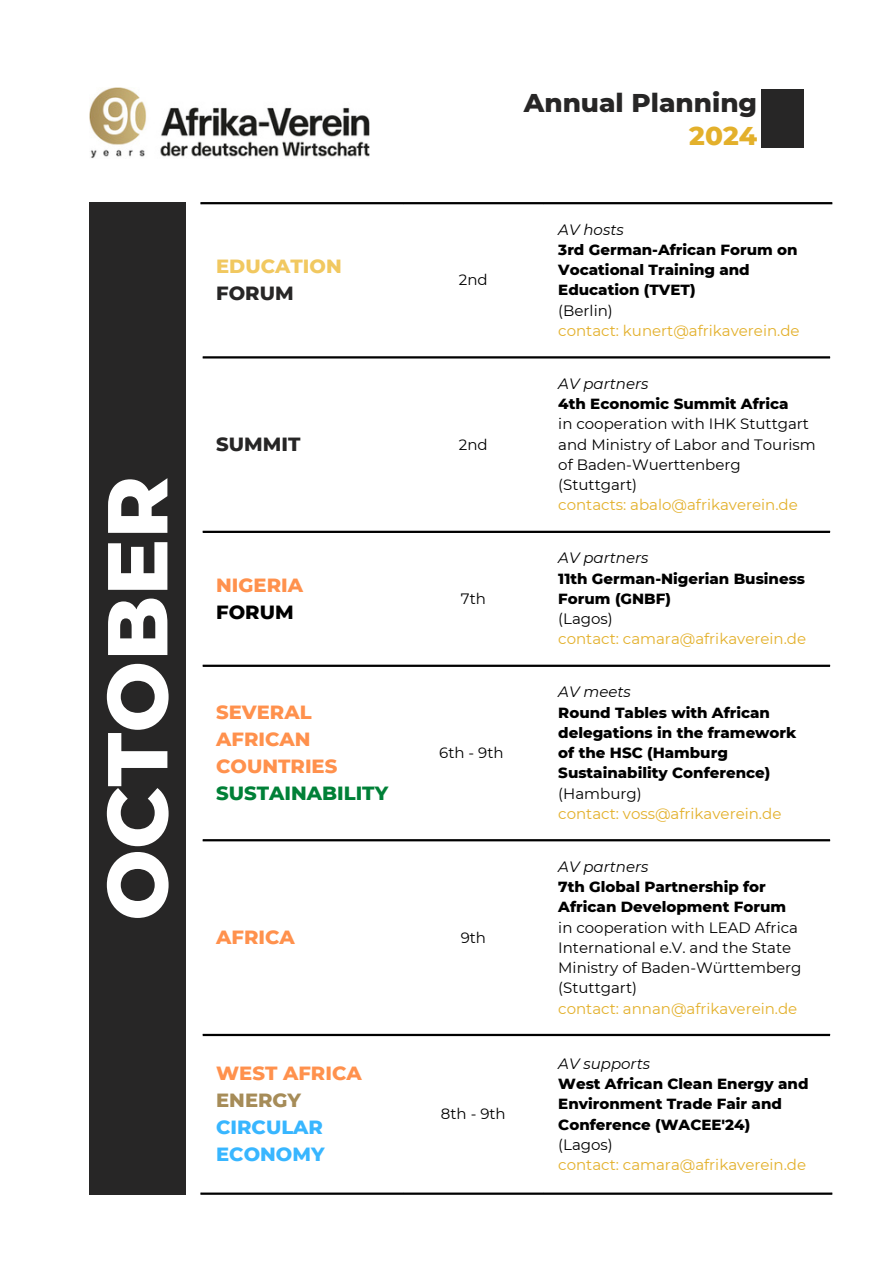
<style>
.page{position:relative;width:894px;height:1264px;background:#fff}
.page>*{position:absolute;margin:0;border:0;box-sizing:border-box;transform-origin:0 0}
.t1{font:800 84.75px "Montserrat";color:#fff}
.t2{font:800 26.25px/32.7px "Montserrat";color:#272626;text-align:right}
.t3{font:800 19.5px/27px "Montserrat";color:#ff914d}
.t4{font:800 19.5px/27px "Montserrat";color:#38b6ff}
.t5{font:800 19.5px "Montserrat";color:#008037}
.t6{font:800 19.5px "Montserrat";color:#272626}
.t7{font:800 19.5px "Montserrat";color:#f1c860}
.t8{font:800 19.5px "Montserrat";color:#a68c58}
.t9{font:800 19.5px "Montserrat";color:#000}
.t10{font:800 15px/20.2px "Montserrat";color:#000}
.t11{font:15px/20.2px "Montserrat";color:#000}
.t12{font:15px "Montserrat";color:#e3b02b}
.t13{font:italic 15px "Montserrat";color:#000}
.s1{color:#e3b02b}
</style>
<div class="page">
<div style="left:89px;top:202px;width:97px;height:992px;background:#272626"></div>
<hr style="left:200px;top:202px;width:632px;height:2px;background:#000">
<hr style="left:203px;top:356px;width:626px;height:2px;background:#000">
<hr style="left:203px;top:530px;width:626px;height:3px;background:#000">
<hr style="left:203px;top:664px;width:626px;height:3px;background:#000">
<hr style="left:203px;top:839px;width:626px;height:2px;background:#000">
<hr style="left:203px;top:1033px;width:626px;height:3px;background:#000">
<hr style="left:200px;top:1192px;width:632px;height:2px;background:#000">
<div style="left:761px;top:89px;width:43px;height:59px;background:#272626"></div>
<img style="left:89px;top:88px;width:280px;height:71px">
<p class="t1" style="left:85px;top:920px;width:446px;rotate:-90deg">OCTOBER</p>
<p class="t2" style="left:523px;top:86px;width:235px">Annual Planning<br><span class="s1">2024</span></p>
<p class="t7" style="left:216px;top:254px;width:127px">EDUCATION</p>
<p class="t6" style="left:216px;top:281px;width:79px">FORUM</p>
<p class="t11" style="left:459px;top:270px;width:30px">2nd</p>
<p class="t6" style="left:216px;top:432px;width:86px">SUMMIT</p>
<p class="t11" style="left:459px;top:434px;width:30px">2nd</p>
<p class="t3" style="left:216px;top:571px;width:88px">NIGERIA</p>
<p class="t9" style="left:216px;top:599px;width:79px">FORUM</p>
<p class="t3" style="left:216px;top:698px;width:123px">SEVERAL<br>AFRICAN<br>COUNTRIES</p>
<p class="t5" style="left:216px;top:780px;width:173px">SUSTAINABILITY</p>
<p class="t11" style="left:460px;top:588px;width:27px">7th</p>
<p class="t11" style="left:439px;top:742px;width:66px">6th - 9th</p>
<p class="t3" style="left:216px;top:923px;width:80px">AFRICA</p>
<p class="t11" style="left:460px;top:927px;width:27px">9th</p>
<p class="t3" style="left:216px;top:1059px;width:147px">WEST AFRICA</p>
<p class="t8" style="left:216px;top:1088px;width:86px">ENERGY</p>
<p class="t4" style="left:216px;top:1113px;width:110px">CIRCULAR<br>ECONOMY</p>
<p class="t11" style="left:441px;top:1103px;width:66px">8th - 9th</p>
<h1 class="t13" style="left:558px;top:220px;width:67px">AV hosts</h1>
<p class="t10" style="left:558px;top:239px;width:241px">3rd German-African Forum on<br>Vocational Training and<br>Education (TVET)</p>
<p class="t11" style="left:558px;top:300px;width:56px">(Berlin)</p>
<p class="t12" style="left:558px;top:321px;width:243px">contact: kunert@afrikaverein.de</p>
<p class="t13" style="left:558px;top:374px;width:92px">AV partners</p>
<p class="t10" style="left:558px;top:393px;width:232px">4th Economic Summit Africa</p>
<p class="t11" style="left:558px;top:414px;width:259px">in cooperation with IHK Stuttgart and Ministry of Labor and Tourism of Baden-Wuerttenberg</p>
<p class="t11" style="left:558px;top:474px;width:80px">(Stuttgart)</p>
<p class="t12" style="left:558px;top:496px;width:241px">contacts: abalo@afrikaverein.de</p>
<p class="t13" style="left:558px;top:549px;width:92px">AV partners</p>
<p class="t10" style="left:558px;top:568px;width:248px">11th German-Nigerian Business<br>Forum (GNBF)</p>
<p class="t11" style="left:558px;top:608px;width:56px">(Lagos)</p>
<p class="t12" style="left:558px;top:630px;width:249px">contact: camara@afrikaverein.de</p>
<p class="t13" style="left:558px;top:682px;width:74px">AV meets</p>
<p class="t10" style="left:558px;top:702px;width:240px">Round Tables with African delegations in the framework of the HSC (Hamburg<br>Sustainability Conference)</p>
<p class="t11" style="left:558px;top:783px;width:85px">(Hamburg)</p>
<p class="t12" style="left:558px;top:804px;width:224px">contact: voss@afrikaverein.de</p>
<p class="t13" style="left:558px;top:857px;width:92px">AV partners</p>
<p class="t10" style="left:558px;top:876px;width:229px">7th Global Partnership for<br>African Development Forum</p>
<p class="t11" style="left:558px;top:917px;width:245px">in cooperation with LEAD Africa<br>International e.V. and the State<br>Ministry of Baden-Württemberg</p>
<p class="t11" style="left:558px;top:977px;width:80px">(Stuttgart)</p>
<p class="t12" style="left:558px;top:999px;width:240px">contact: annan@afrikaverein.de</p>
<p class="t13" style="left:558px;top:1054px;width:93px">AV supports</p>
<p class="t10" style="left:558px;top:1073px;width:252px">West African Clean Energy and<br>Environment Trade Fair and<br>Conference (WACEE'24)</p>
<p class="t11" style="left:558px;top:1134px;width:56px">(Lagos)</p>
<p class="t12" style="left:558px;top:1155px;width:249px">contact: camara@afrikaverein.de</p>
</div>
